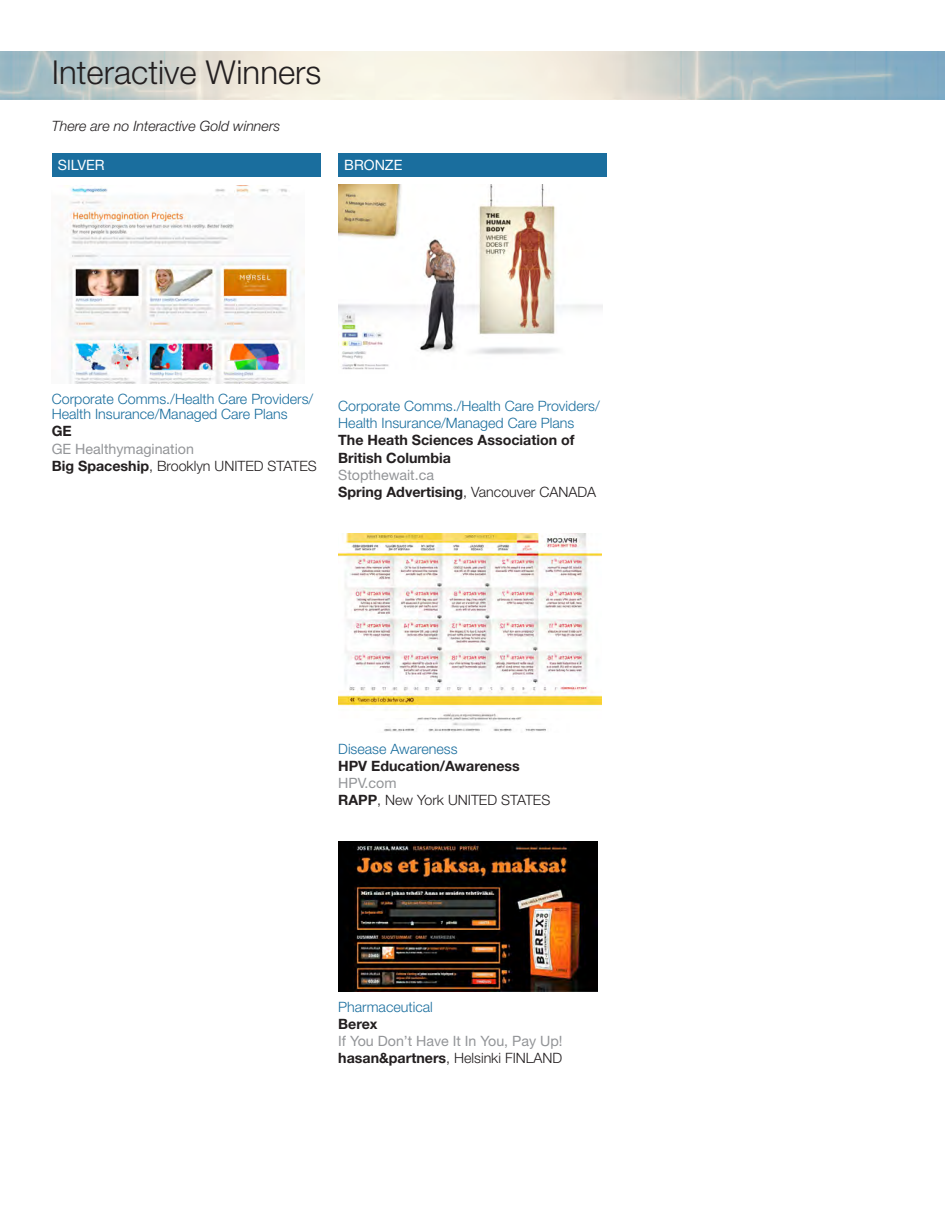
<style>
.page{position:relative;width:945px;height:1215px;background:#fff}
.page>*{position:absolute;margin:0;border:0;box-sizing:border-box;transform-origin:0 0}
.t1{font:300 33px "Helvetica Neue";color:#231f20}
.t2{font:300 14.25px/15px "Helvetica Neue";color:#1a6e9e}
.t3{font:700 14.25px/17.1px "Helvetica Neue";color:#231f20}
.t4{font:300 14.25px/17.1px "Helvetica Neue";color:#231f20}
.t5{font:14.25px/17.1px "Helvetica Neue";color:#939598}
.t6{font:italic 300 14.25px "Helvetica Neue";color:#231f20}
.t7{font:14.25px "Helvetica Neue";color:#fff}
.s1{font-weight:400;color:#939598}
.s2{font-weight:700}
.s3{font-weight:300}
.s4{font-weight:700;color:#231f20}
.s5{font-weight:300;color:#231f20}
</style>
<div class="page">
<img style="left:0;top:52px;width:945px;height:47px">
<img style="left:60px;top:185px;width:244px;height:198px">
<img style="left:338px;top:185px;width:264px;height:185px">
<img style="left:338px;top:534px;width:263px;height:198px">
<img style="left:338px;top:842px;width:260px;height:149px">
<div style="left:52px;top:153px;width:268px;height:24px;background:#1a6e9e"></div>
<div style="left:338px;top:153px;width:269px;height:24px;background:#1a6e9e"></div>
<h1 class="t1" style="left:52px;top:52px;width:271px">Interactive Winners</h1>
<p class="t6" style="left:52px;top:117px;width:230px">There are no Interactive Gold winners</p>
<p class="t7" style="left:58px;top:156px;width:48px">SILVER</p>
<p class="t7" style="left:344px;top:156px;width:60px">BRONZE</p>
<p class="t2" style="left:52px;top:391px;width:263px">Corporate Comms./Health Care Providers/<br>Health Insurance/Managed Care Plans</p>
<p class="t3" style="left:52px;top:422px;width:22px">GE</p>
<p class="t4" style="left:52px;top:440px;width:267px"><span class="s1">GE Healthymagination<br></span><span class="s2">Big Spaceship</span>, Brooklyn UNITED STATES</p>
<p class="t2" style="left:338px;top:397px;width:263px;line-height:17.1px">Corporate Comms./Health Care Providers/<br>Health Insurance/Managed Care Plans</p>
<p class="t3" style="left:338px;top:432px;width:238px">The Heath Sciences Association of<br>British Columbia</p>
<p class="t3" style="left:338px;top:466px;width:259px"><span class="s1">Stopthewait.ca<br></span>Spring Advertising<span class="s3">, Vancouver CANADA</span></p>
<p class="t2" style="left:338px;top:741px;width:121px">Disease Awareness</p>
<p class="t3" style="left:338px;top:757px;width:183px">HPV Education/Awareness</p>
<p class="t4" style="left:338px;top:774px;width:214px"><span class="s1">HPV.com<br></span><span class="s2">RAPP</span>, New York UNITED STATES</p>
<p class="t2" style="left:338px;top:999px;width:96px">Pharmaceutical</p>
<p class="t3" style="left:338px;top:1015px;width:41px">Berex</p>
<p class="t5" style="left:338px;top:1033px;width:226px">If You Don’t Have It In You, Pay Up! <span class="s4">hasan&amp;partners</span><span class="s5">, Helsinki FINLAND</span></p>
</div>
